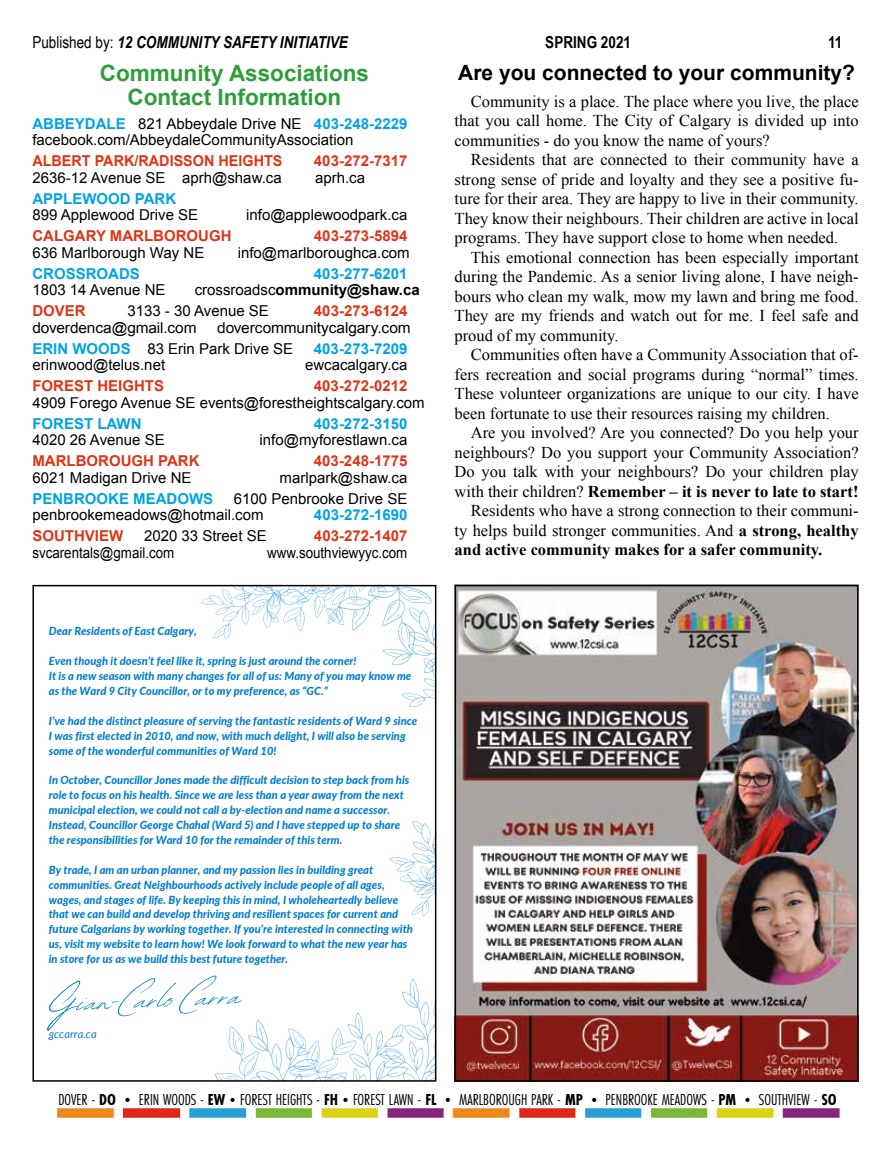
<style>
.page{position:relative;width:891px;height:1161px;background:#fff}
.page>*{position:absolute;margin:0;border:0;box-sizing:border-box;transform-origin:0 0}
.t1{font:700 22.5px/24px "Arial";color:#2f9e3a;text-align:center}
.t2{font:700 21px "Arial";color:#000}
.t3{font:16.5px/19.5px "Times New Roman";color:#000;text-align:justify}
.t4{font:16.5px "Futura PT Cond";color:#000}
.t5{font:700 16.5px "Times New Roman";color:#000}
.t6{font:italic 700 16.5px "Arial Narrow";color:#000}
.t7{font:700 16.5px "Arial Narrow";color:#000}
.t8{font:15px/16.5px "Arial";color:#000}
.t9{font:700 15px "Arial";color:#e03416}
.t10{font:700 15px "Arial";color:#00a3e6}
.t11{font:15px "Arial";color:#000;scale:.89 1}
.t12{font:700 15px "Arial";color:#000}
.t13{font:700 15px "Arial";color:#e03416;scale:.96 1}
.t14{font:italic 800 11.1px/14.9px "Lato";color:#007ed0}
.t15{font:italic 11.1px "Lato";color:#007ed0}
.s1{font-weight:400;font-style:normal}
.s2{font-weight:700;color:#00a3e6}
.s3{font-weight:400}
.s4{font-weight:700}
.s5{font-size:15px}
</style>
<div class="page">
<img style="left:57px;top:1108px;width:782px;height:10px">
<img style="left:458px;top:588px;width:398px;height:491px">
<div style="left:455px;top:585px;width:404px;height:497px;border:2px solid #000"></div>
<svg style="left:201px;top:588px;width:232px;height:119px"></svg>
<svg style="left:389px;top:820px;width:44px;height:97px"></svg>
<svg style="left:47px;top:976px;width:386px;height:103px"></svg>
<div style="left:32px;top:585px;width:404px;height:497px;border:2px solid #000"></div>
<h3 class="t6" style="left:32px;top:29px;width:317px"><span class="s1">Published by:</span> 12 COMMUNITY SAFETY INITIATIVE</h3>
<h3 class="t7" style="left:545px;top:29px;width:87px">SPRING 2021</h3>
<h3 class="t7" style="left:828px;top:29px;width:16px">11</h3>
<h1 class="t1" style="left:100px;top:62px;width:271px">Community Associations<br>Contact Information</h1>
<h3 class="t8" style="left:32px;top:115px;width:376px"><span class="s2">ABBEYDALE</span> 821 Abbeydale Drive NE <span class="s2">403-248-2229 </span>facebook.com/AbbeydaleCommunityAssociation</h3>
<h3 class="t13" style="left:32px;top:151px;width:262px">ALBERT PARK/RADISSON HEIGHTS</h3>
<h3 class="t9" style="left:314px;top:151px;width:95px">403-272-7317</h3>
<h3 class="t8" style="left:32px;top:169px;width:251px">2636-12 Avenue SE aprh@shaw.ca</h3>
<h3 class="t8" style="left:315px;top:169px;width:52px">aprh.ca</h3>
<h3 class="t10" style="left:32px;top:188px;width:145px">APPLEWOOD PARK</h3>
<h3 class="t8" style="left:32px;top:207px;width:167px">899 Applewood Drive SE</h3>
<h3 class="t8" style="left:246px;top:207px;width:163px">info@applewoodpark.ca</h3>
<h3 class="t9" style="left:32px;top:226px;width:201px">CALGARY MARLBOROUGH</h3>
<h3 class="t9" style="left:314px;top:226px;width:95px">403-273-5894</h3>
<h3 class="t8" style="left:32px;top:244px;width:174px">636 Marlborough Way NE</h3>
<h3 class="t8" style="left:238px;top:244px;width:173px">info@marlboroughca.com</h3>
<h3 class="t10" style="left:32px;top:263px;width:109px">CROSSROADS</h3>
<h3 class="t10" style="left:314px;top:263px;width:95px">403-277-6201</h3>
<h3 class="t8" style="left:32px;top:282px;width:135px">1803 14 Avenue NE</h3>
<h3 class="t12" style="left:195px;top:280px;width:226px"><span class="s3">crossroadsc</span>ommunity@shaw.ca</h3>
<h3 class="t9" style="left:32px;top:301px;width:55px">DOVER</h3>
<h3 class="t8" style="left:127px;top:303px;width:143px">3133 - 30 Avenue SE</h3>
<h3 class="t9" style="left:314px;top:301px;width:95px">403-273-6124</h3>
<h3 class="t8" style="left:32px;top:319px;width:166px">doverdenca@gmail.com</h3>
<h3 class="t8" style="left:32px;top:317px;width:380px;line-height:21px;text-indent:185px">dovercommunitycalgary.com<br><span class="s2">ERIN WOODS</span> 83 Erin Park Drive SE</h3>
<h3 class="t10" style="left:314px;top:338px;width:95px">403-273-7209</h3>
<h3 class="t8" style="left:32px;top:357px;width:134px">erinwood@telus.net</h3>
<h3 class="t8" style="left:305px;top:357px;width:104px">ewcacalgary.ca</h3>
<h3 class="t9" style="left:32px;top:376px;width:133px">FOREST HEIGHTS</h3>
<h3 class="t9" style="left:314px;top:376px;width:95px">403-272-0212</h3>
<h3 class="t8" style="left:32px;top:394px;width:394px">4909 Forego Avenue SE events@forestheightscalgary.com</h3>
<h3 class="t10" style="left:32px;top:413px;width:111px">FOREST LAWN</h3>
<h3 class="t10" style="left:314px;top:413px;width:95px">403-272-3150</h3>
<h3 class="t8" style="left:32px;top:432px;width:134px">4020 26 Avenue SE</h3>
<h3 class="t8" style="left:260px;top:432px;width:149px">info@myforestlawn.ca</h3>
<h3 class="t9" style="left:32px;top:451px;width:169px">MARLBOROUGH PARK</h3>
<h3 class="t9" style="left:314px;top:451px;width:95px">403-248-1775</h3>
<h3 class="t8" style="left:32px;top:469px;width:161px">6021 Madigan Drive NE</h3>
<h3 class="t8" style="left:280px;top:469px;width:129px">marlpark@shaw.ca</h3>
<h3 class="t10" style="left:32px;top:488px;width:182px">PENBROOKE MEADOWS</h3>
<h3 class="t8" style="left:32px;top:490px;width:376px;text-indent:202px">6100 Penbrooke Drive SE penbrookemeadows@hotmail.com</h3>
<h3 class="t10" style="left:314px;top:505px;width:95px">403-272-1690</h3>
<h3 class="t9" style="left:32px;top:526px;width:92px">SOUTHVIEW</h3>
<h3 class="t8" style="left:144px;top:528px;width:124px">2020 33 Street SE</h3>
<h3 class="t9" style="left:314px;top:526px;width:95px">403-272-1407</h3>
<h3 class="t11" style="left:32px;top:543px;width:161px">svcarentals@gmail.com</h3>
<h3 class="t11" style="left:267px;top:543px;width:159px">www.southviewyyc.com</h3>
<p class="t14" style="left:49px;top:623px;width:149px">Dear Residents of East Calgary,</p>
<p class="t14" style="left:49px;top:653px;width:364px">Even though it doesn’t feel like it, spring is just around the corner!<br>It is a new season with many changes for all of us: Many of you may know me as the Ward 9 City Councillor, or to my preference, as “GC.”</p>
<p class="t14" style="left:49px;top:713px;width:370px">I’ve had the distinct pleasure of serving the fantastic residents of Ward 9 since<br>I was first elected in 2010, and now, with much delight, I will also be serving some of the wonderful communities of Ward 10!</p>
<p class="t14" style="left:49px;top:772px;width:362px">In October, Councillor Jones made the difficult decision to step back from his role to focus on his health. Since we are less than a year away from the next municipal election, we could not call a by-election and name a successor.<br>Instead, Councillor George Chahal (Ward 5) and I have stepped up to share the responsibilities for Ward 10 for the remainder of this term.</p>
<p class="t14" style="left:49px;top:862px;width:366px">By trade, I am an urban planner, and my passion lies in building great communities. Great Neighbourhoods actively include people of all ages, wages, and stages of life. By keeping this in mind, I wholeheartedly believe that we can build and develop thriving and resilient spaces for current and future Calgarians by working together. If you’re interested in connecting with us, visit my website to learn how! We look forward to what the new year has in store for us as we build this best future together.</p>
<p class="t15" style="left:49px;top:1026px;width:49px">gccarra.ca</p>
<h2 class="t2" style="left:458px;top:58px;width:398px">Are you connected to your community?</h2>
<h3 class="t3" style="left:455px;top:91px;width:406px;text-indent:16px">Community is a place. The place where you live, the place that you call home. The City of Calgary is divided up into communities - do you know the name of yours?</h3>
<p class="t3" style="left:455px;top:150px;width:406px;text-indent:16px">Residents that are connected to their community have a strong sense of pride and loyalty and they see a positive fu&shy;ture for their area. They are happy to live in their community.<br>They know their neighbours. Their children are active in local programs. They have support close to home when needed.</p>
<p class="t3" style="left:455px;top:247px;width:406px;text-indent:16px">This emotional connection has been especially important during the Pandemic. As a senior living alone, I have neigh&shy;bours who clean my walk, mow my lawn and bring me food.<br>They are my friends and watch out for me. I feel safe and proud of my community.</p>
<p class="t3" style="left:455px;top:345px;width:406px;text-indent:16px">Communities often have a Community Association that of&shy;fers recreation and social programs during “normal” times.<br>These volunteer organizations are unique to our city. I have been fortunate to use their resources raising my children.</p>
<h3 class="t3" style="left:471px;top:423px;width:389px">Are you involved? Are you connected? Do you help your</h3>
<h3 class="t3" style="left:455px;top:442px;width:406px">neighbours? Do you support your Community Association?</h3>
<h3 class="t3" style="left:455px;top:462px;width:406px">Do you talk with your neighbours? Do your children play</h3>
<h3 class="t5" style="left:455px;top:480px;width:405px"><span class="s3">with their children?</span> Remember – it is never to late to start!</h3>
<h3 class="t3" style="left:471px;top:501px;width:389px">Residents who have a strong connection to their communi-</h3>
<h3 class="t3" style="left:455px;top:520px;width:406px">ty helps build stronger communities. And <span class="s4">a strong, healthy</span></h3>
<h3 class="t5" style="left:455px;top:538px;width:369px">and active community makes for a safer community.</h3>
<h3 class="t4" style="left:58px;top:1090px;width:780px">DOVER - <span class="s4">DO</span> <span class="s5">•</span> ERIN WOODS - <span class="s4">EW</span><span class="s5">•</span>FOREST HEIGHTS - <span class="s4">FH</span><span class="s5">•</span>FOREST LAWN - <span class="s4">FL</span> <span class="s5">•</span> MARLBOROUGH PARK - <span class="s4">MP</span> <span class="s5">•</span> PENBROOKE MEADOWS - <span class="s4">PM</span> <span class="s5">•</span> SOUTHVIEW - <span class="s4">SO</span></h3>
</div>
